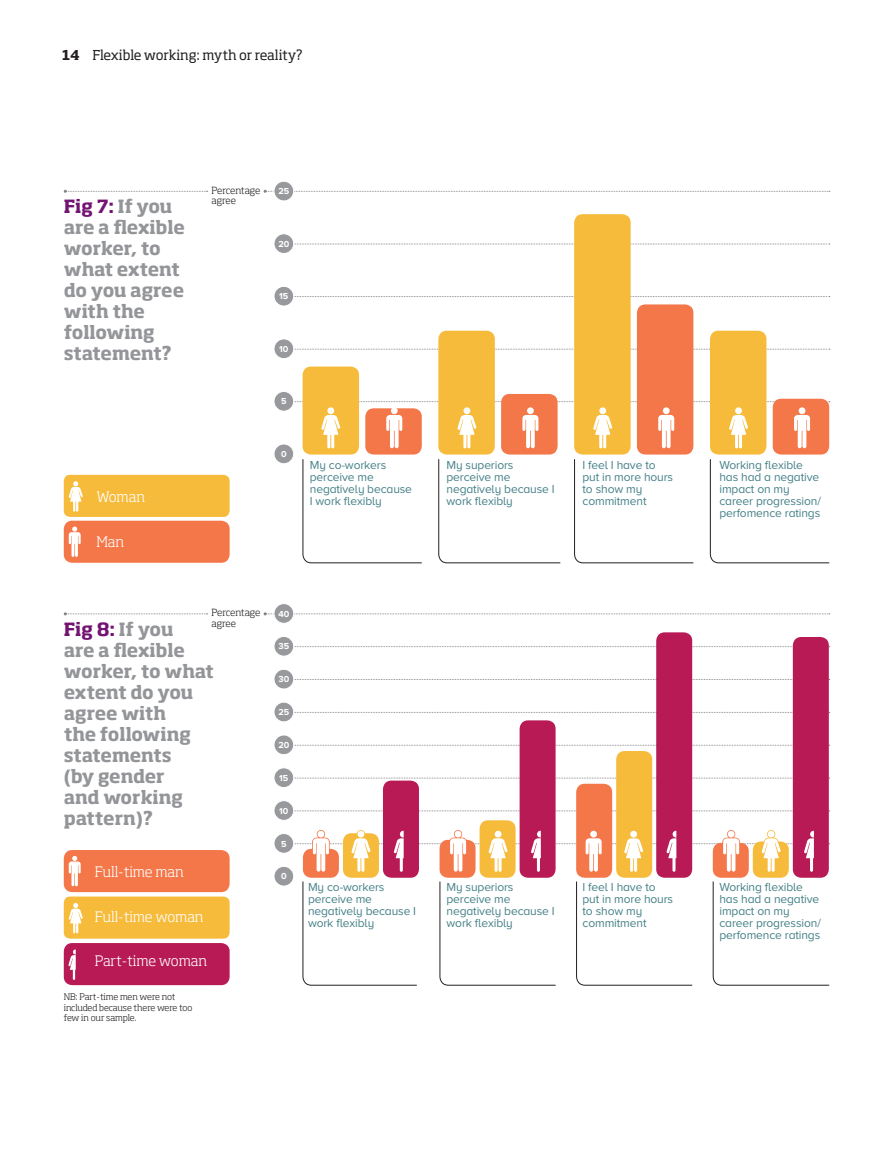
<style>
.page{position:relative;width:893px;height:1149px;background:#fff}
.page>*{position:absolute;margin:0;border:0;box-sizing:border-box;transform-origin:0 0}
.t1{font:700 18px/21px "Soho Std";letter-spacing:-.005em;color:#939598}
.t2{font:300 14.25px "Soho Std";letter-spacing:-.005em;color:#fff}
.t3{font:13.5px "Soho Std";letter-spacing:-.005em;color:#231f20}
.t4{font:12px/12px "Proxima Nova A";letter-spacing:-.01em;color:#458087}
.t5{font:300 9.75px/10.5px "Soho Std";letter-spacing:-.01em;color:#231f20}
.t6{font:300 9px/10.5px "Soho Std";letter-spacing:-.015em;color:#231f20}
.t7{font:700 9px "Proxima Nova A";color:#fff}
.s1{font-weight:700}
.s2{color:#731372}
.s3{font-family:"Proxima Nova A";font-weight:700;font-size:9px;color:#fff}
</style>
<div class="page">
<svg style="left:264px;top:612px;width:566px;height:3px"></svg>
<svg style="left:294px;top:348px;width:536px;height:1px"></svg>
<svg style="left:294px;top:296px;width:536px;height:1px"></svg>
<svg style="left:294px;top:243px;width:536px;height:1px"></svg>
<div style="left:365px;top:408px;width:57px;height:46px;background:#f47749;border-radius:9px"></div>
<div style="left:303px;top:366px;width:56px;height:88px;background:#f6bb3b;border-radius:9px"></div>
<div style="left:501px;top:394px;width:57px;height:60px;background:#f47749;border-radius:9px"></div>
<div style="left:438px;top:330px;width:57px;height:124px;background:#f6bb3b;border-radius:9px"></div>
<div style="left:637px;top:304px;width:56px;height:150px;background:#f47749;border-radius:9px"></div>
<div style="left:574px;top:214px;width:57px;height:240px;background:#f6bb3b;border-radius:9px"></div>
<div style="left:773px;top:398px;width:56px;height:56px;background:#f47749;border-radius:9px"></div>
<div style="left:710px;top:330px;width:56px;height:124px;background:#f6bb3b;border-radius:9px"></div>
<svg style="left:264px;top:190px;width:566px;height:3px"></svg>
<div style="left:274px;top:391px;width:20px;height:20px;background:#97999c;border-radius:50%"></div>
<div style="left:274px;top:391px;width:20px;height:20px;border:1px solid #fff;border-radius:50%"></div>
<div style="left:274px;top:339px;width:20px;height:19px;background:#97999c;border-radius:50%"></div>
<div style="left:274px;top:338px;width:20px;height:21px;border:1px solid #fff;border-radius:50%"></div>
<div style="left:274px;top:286px;width:20px;height:20px;background:#97999c;border-radius:50%"></div>
<div style="left:274px;top:286px;width:20px;height:20px;border:1px solid #fff;border-radius:50%"></div>
<div style="left:274px;top:234px;width:20px;height:19px;background:#97999c;border-radius:50%"></div>
<div style="left:274px;top:233px;width:20px;height:21px;border:1px solid #fff;border-radius:50%"></div>
<div style="left:274px;top:444px;width:20px;height:19px;background:#97999c;border-radius:50%"></div>
<div style="left:274px;top:443px;width:20px;height:21px;border:1px solid #fff;border-radius:50%"></div>
<div style="left:274px;top:181px;width:20px;height:20px;background:#97999c;border-radius:50%"></div>
<div style="left:274px;top:181px;width:20px;height:20px;border:1px solid #fff;border-radius:50%"></div>
<svg style="left:302px;top:459px;width:120px;height:104px"></svg>
<svg style="left:438px;top:459px;width:123px;height:104px"></svg>
<svg style="left:439px;top:881px;width:117px;height:104px"></svg>
<svg style="left:574px;top:459px;width:120px;height:104px"></svg>
<svg style="left:576px;top:881px;width:117px;height:104px"></svg>
<svg style="left:710px;top:459px;width:120px;height:104px"></svg>
<svg style="left:712px;top:881px;width:118px;height:104px"></svg>
<div style="left:64px;top:474px;width:166px;height:42px;background:#f6bb3b;border-radius:6px"></div>
<div style="left:64px;top:520px;width:166px;height:42px;background:#f47749;border-radius:9px"></div>
<svg style="left:69px;top:526px;width:12px;height:30px"></svg>
<svg style="left:69px;top:481px;width:14px;height:30px"></svg>
<div style="left:274px;top:866px;width:20px;height:19px;background:#97999c;border-radius:50%"></div>
<div style="left:274px;top:865px;width:20px;height:21px;border:1px solid #fff;border-radius:50%"></div>
<svg style="left:294px;top:810px;width:536px;height:1px"></svg>
<div style="left:274px;top:800px;width:20px;height:20px;background:#97999c;border-radius:50%"></div>
<div style="left:274px;top:800px;width:20px;height:20px;border:1px solid #fff;border-radius:50%"></div>
<div style="left:274px;top:833px;width:20px;height:20px;background:#97999c;border-radius:50%"></div>
<div style="left:274px;top:832px;width:20px;height:21px;border:1px solid #fff;border-radius:50%"></div>
<svg style="left:295px;top:744px;width:535px;height:1px"></svg>
<div style="left:274px;top:734px;width:20px;height:20px;background:#97999c;border-radius:50%"></div>
<div style="left:274px;top:734px;width:20px;height:20px;border:1px solid #fff;border-radius:50%"></div>
<svg style="left:294px;top:777px;width:536px;height:1px"></svg>
<div style="left:274px;top:767px;width:20px;height:20px;background:#97999c;border-radius:50%"></div>
<div style="left:274px;top:767px;width:20px;height:20px;border:1px solid #fff;border-radius:50%"></div>
<div style="left:274px;top:702px;width:20px;height:19px;background:#97999c;border-radius:50%"></div>
<div style="left:274px;top:701px;width:20px;height:21px;border:1px solid #fff;border-radius:50%"></div>
<svg style="left:294px;top:646px;width:536px;height:1px"></svg>
<div style="left:274px;top:636px;width:20px;height:20px;background:#97999c;border-radius:50%"></div>
<div style="left:274px;top:636px;width:20px;height:20px;border:1px solid #fff;border-radius:50%"></div>
<svg style="left:294px;top:679px;width:536px;height:1px"></svg>
<div style="left:274px;top:669px;width:20px;height:19px;background:#97999c;border-radius:50%"></div>
<div style="left:274px;top:668px;width:20px;height:21px;border:1px solid #fff;border-radius:50%"></div>
<div style="left:274px;top:603px;width:20px;height:20px;background:#97999c;border-radius:50%"></div>
<div style="left:274px;top:603px;width:20px;height:20px;border:1px solid #fff;border-radius:50%"></div>
<svg style="left:302px;top:881px;width:115px;height:104px"></svg>
<div style="left:64px;top:896px;width:166px;height:42px;background:#f6bb3b;border-radius:6px"></div>
<div style="left:64px;top:942px;width:166px;height:42px;background:#b71a54;border-radius:9px"></div>
<div style="left:64px;top:849px;width:166px;height:42px;background:#f47749;border-radius:9px"></div>
<svg style="left:69px;top:855px;width:12px;height:31px"></svg>
<svg style="left:69px;top:903px;width:14px;height:30px"></svg>
<svg style="left:68px;top:949px;width:8px;height:30px"></svg>
<svg style="left:289px;top:401px;width:541px;height:47px"></svg>
<div style="left:383px;top:780px;width:36px;height:97px;background:#b71a54;border-radius:9px"></div>
<div style="left:343px;top:833px;width:36px;height:44px;background:#f6bb3b;border-radius:9px"></div>
<div style="left:303px;top:848px;width:36px;height:29px;background:#f47749;border-radius:9px"></div>
<div style="left:520px;top:720px;width:36px;height:157px;background:#b71a54;border-radius:9px"></div>
<div style="left:480px;top:820px;width:36px;height:57px;background:#f6bb3b;border-radius:9px"></div>
<div style="left:440px;top:839px;width:36px;height:38px;background:#f47749;border-radius:9px"></div>
<div style="left:656px;top:632px;width:36px;height:245px;background:#b71a54;border-radius:9px"></div>
<div style="left:616px;top:750px;width:36px;height:127px;background:#f6bb3b;border-radius:9px"></div>
<div style="left:576px;top:783px;width:36px;height:94px;background:#f47749;border-radius:9px"></div>
<div style="left:753px;top:841px;width:36px;height:36px;background:#f6bb3b;border-radius:9px"></div>
<div style="left:713px;top:842px;width:36px;height:35px;background:#f47749;border-radius:9px"></div>
<div style="left:793px;top:636px;width:36px;height:241px;background:#b71a54;border-radius:9px"></div>
<svg style="left:289px;top:829px;width:541px;height:44px"></svg>
<svg style="left:64px;top:612px;width:144px;height:3px"></svg>
<svg style="left:64px;top:190px;width:144px;height:3px"></svg>
<p class="t3" style="left:62px;top:47px;width:242px"><span class="s1">14</span> Flexible working: myth or reality?</p>
<h1 class="t1" style="left:64px;top:195px;width:123px"><span class="s2">Fig 7:</span> If you are a flexible worker, to what extent do you agree with the following statement?</h1>
<p class="t2" style="left:96px;top:487px;width:50px">Woman</p>
<p class="t2" style="left:96px;top:532px;width:29px">Man</p>
<p class="t5" style="left:212px;top:185px;width:51px">Percentage<span class="s3">% </span>agree</p>
<p class="t7" style="left:278px;top:186px;width:12px">25</p>
<p class="t7" style="left:278px;top:238px;width:12px">20</p>
<p class="t7" style="left:279px;top:291px;width:11px">15</p>
<p class="t7" style="left:279px;top:344px;width:11px">10</p>
<p class="t7" style="left:281px;top:396px;width:7px">5</p>
<p class="t7" style="left:281px;top:449px;width:7px">0</p>
<p class="t4" style="left:310px;top:458px;width:104px">My co-workers perceive me negatively because<br>I work flexibly</p>
<p class="t5" style="left:212px;top:607px;width:51px">Percentage<span class="s3">% </span>agree</p>
<h1 class="t1" style="left:64px;top:618px;width:152px"><span class="s2">Fig 8:</span> If you<br>are a flexible worker, to what extent do you agree with<br>the following statements<br>(by gender<br>and working pattern)?</h1>
<p class="t2" style="left:95px;top:862px;width:91px">Full-time man</p>
<p class="t2" style="left:95px;top:907px;width:110px">Full-time woman</p>
<p class="t2" style="left:95px;top:951px;width:114px">Part-time woman</p>
<p class="t6" style="left:64px;top:991px;width:130px">NB: Part-time men were not included because there were too few in our sample.</p>
<p class="t7" style="left:278px;top:608px;width:12px">40</p>
<p class="t7" style="left:278px;top:641px;width:12px">35</p>
<p class="t7" style="left:278px;top:674px;width:12px">30</p>
<p class="t7" style="left:278px;top:706px;width:12px">25</p>
<p class="t7" style="left:278px;top:739px;width:12px">20</p>
<p class="t7" style="left:279px;top:772px;width:11px">15</p>
<p class="t7" style="left:279px;top:805px;width:11px">10</p>
<p class="t7" style="left:281px;top:838px;width:7px">5</p>
<p class="t7" style="left:281px;top:871px;width:7px">0</p>
<p class="t4" style="left:308px;top:880px;width:110px">My co-workers perceive me negatively because I work flexibly</p>
<p class="t4" style="left:447px;top:458px;width:110px">My superiors perceive me negatively because I work flexibly</p>
<p class="t4" style="left:583px;top:458px;width:92px">I feel I have to put in more hours to show my commitment</p>
<p class="t4" style="left:447px;top:880px;width:110px">My superiors perceive me negatively because I work flexibly</p>
<p class="t4" style="left:583px;top:880px;width:92px">I feel I have to put in more hours to show my commitment</p>
<p class="t4" style="left:719px;top:458px;width:103px">Working flexible has had a negative impact on my career progression/ perfomence ratings</p>
<p class="t4" style="left:719px;top:880px;width:103px">Working flexible has had a negative impact on my career progression/ perfomence ratings</p>
</div>
